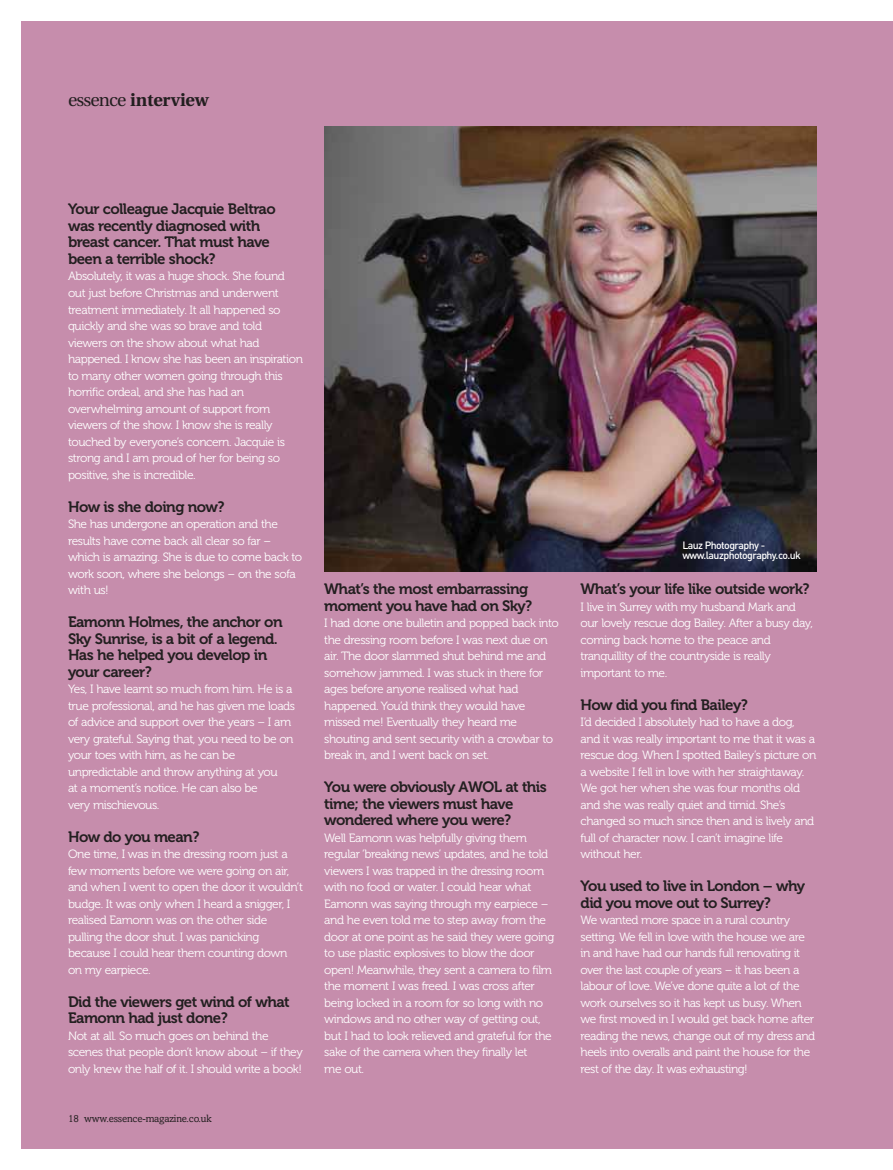
<style>
.page{position:relative;width:893px;height:1170px;background:#fff}
.page>*{position:absolute;margin:0;border:0;box-sizing:border-box;transform-origin:0 0}
.t1{font:700 18px "Utopia";letter-spacing:-.01em;color:#231f20}
.t2{font:15px/16.5px "Museo 700";letter-spacing:-.035em;color:#231f20}
.t3{font:12px/16.5px "Museo 300";letter-spacing:-.035em;color:#fff}
.t4{font:500 10.5px/10.5px "DIN";letter-spacing:-.055em;color:#fff}
.t5{font:10.5px "Amasis";letter-spacing:-.015em;color:#231f20}
.s1{font-weight:400}
</style>
<div class="page">
<div style="left:21px;top:21px;width:872px;height:1127px;background:#c68dac"></div>
<img style="left:324px;top:126px;width:492px;height:445px">
<h1 class="t1" style="left:68px;top:93px;width:142px"><span class="s1">essence</span> interview</h1>
<p class="t2" style="left:68px;top:202px;width:209px">Your colleague Jacquie Beltrao was recently diagnosed with breast cancer. That must have been a terrible shock?</p>
<p class="t3" style="left:68px;top:269px;width:236px">Absolutely, it was a huge shock. She found out just before Christmas and underwent treatment immediately. It all happened so quickly and she was so brave and told viewers on the show about what had happened. I know she has been an inspiration to many other women going through this horrific ordeal, and she has had an overwhelming amount of support from viewers of the show. I know she is really touched by everyone’s concern. Jacquie is strong and I am proud of her for being so positive, she is incredible.</p>
<p class="t2" style="left:68px;top:499px;width:158px">How is she doing now?</p>
<p class="t3" style="left:68px;top:517px;width:236px">She has undergone an operation and the results have come back all clear so far – which is amazing. She is due to come back to work soon, where she belongs – on the sofa with us!</p>
<p class="t2" style="left:68px;top:615px;width:216px">Eamonn Holmes, the anchor on<br>Sky Sunrise, is a bit of a legend.<br>Has he helped you develop in your career?</p>
<p class="t3" style="left:68px;top:682px;width:229px">Yes, I have learnt so much from him. He is a true professional, and he has given me loads of advice and support over the years – I am very grateful. Saying that, you need to be on your toes with him, as he can be unpredictable and throw anything at you<br>at a moment’s notice. He can also be<br>very mischievous.</p>
<p class="t2" style="left:68px;top:829px;width:133px">How do you mean?</p>
<p class="t3" style="left:68px;top:847px;width:236px">One time, I was in the dressing room just a few moments before we were going on air, and when I went to open the door it wouldn’t budge. It was only when I heard a snigger, I realised Eamonn was on the other side pulling the door shut. I was panicking because I could hear them counting down on my earpiece.</p>
<p class="t2" style="left:68px;top:994px;width:223px">Did the viewers get wind of what<br>Eamonn had just done?</p>
<p class="t3" style="left:68px;top:1028px;width:236px">Not at all. So much goes on behind the scenes that people don’t know about – if they only knew the half of it. I should write a book!</p>
<p class="t5" style="left:68px;top:1112px;width:145px">18 www.essence-magazine.co.uk</p>
<p class="t2" style="left:324px;top:582px;width:210px">What’s the most embarrassing moment you have had on Sky?</p>
<p class="t3" style="left:324px;top:616px;width:236px">I had done one bulletin and popped back into the dressing room before I was next due on air. The door slammed shut behind me and somehow jammed. I was stuck in there for ages before anyone realised what had happened. You’d think they would have missed me! Eventually they heard me shouting and sent security with a crowbar to break in, and I went back on set.</p>
<p class="t2" style="left:324px;top:780px;width:224px">You were obviously AWOL at this time; the viewers must have wondered where you were?</p>
<p class="t3" style="left:324px;top:830px;width:232px">Well Eamonn was helpfully giving them regular ‘breaking news’ updates, and he told viewers I was trapped in the dressing room with no food or water. I could hear what Eamonn was saying through my earpiece – and he even told me to step away from the door at one point as he said they were going to use plastic explosives to blow the door open! Meanwhile, they sent a camera to film the moment I was freed. I was cross after being locked in a room for so long with no windows and no other way of getting out, but I had to look relieved and grateful for the sake of the camera when they finally let<br>me out.</p>
<p class="t4" style="left:682px;top:539px;width:120px">Lauz Photography - www.lauzphotography.co.uk</p>
<p class="t2" style="left:581px;top:582px;width:231px">What’s your life like outside work?</p>
<p class="t3" style="left:581px;top:599px;width:234px">I live in Surrey with my husband Mark and our lovely rescue dog Bailey. After a busy day, coming back home to the peace and tranquillity of the countryside is really important to me.</p>
<p class="t2" style="left:581px;top:697px;width:169px">How did you find Bailey?</p>
<p class="t3" style="left:581px;top:715px;width:237px">I’d decided I absolutely had to have a dog, and it was really important to me that it was a rescue dog. When I spotted Bailey’s picture on a website I fell in love with her straightaway.<br>We got her when she was four months old and she was really quiet and timid. She’s changed so much since then and is lively and full of character now. I can’t imagine life without her.</p>
<p class="t2" style="left:581px;top:879px;width:226px">You used to live in London – why did you move out to Surrey?</p>
<p class="t3" style="left:581px;top:913px;width:236px">We wanted more space in a rural country setting. We fell in love with the house we are in and have had our hands full renovating it over the last couple of years – it has been a labour of love. We’ve done quite a lot of the work ourselves so it has kept us busy. When we first moved in I would get back home after reading the news, change out of my dress and heels into overalls and paint the house for the rest of the day. It was exhausting!</p>
</div>
